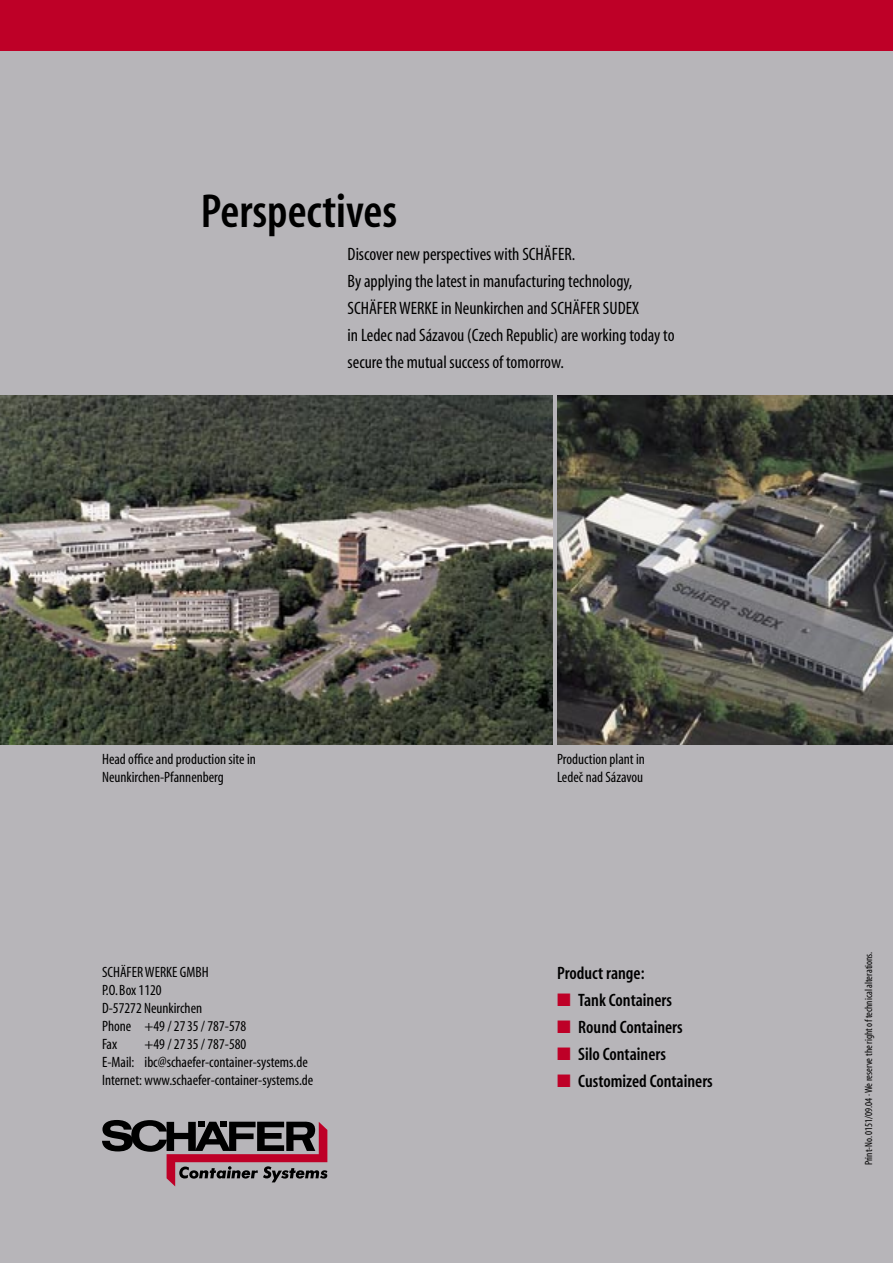
<style>
.page{position:relative;width:893px;height:1263px;background:#fff}
.page>*{position:absolute;margin:0;border:0;box-sizing:border-box;transform-origin:0 0}
.t1{font:48px "Myriad MM 565 300";color:#000}
.t2{font:18px/27px "Myriad MM 400 300";color:#000}
.t3{font:18px/27px "Myriad MM 565 300";color:#000}
.t4{font:15px/18px "Myriad MM 400 300";color:#000}
.t5{font:10.5px "Myriad MM 400 300";color:#000}
.s1{font-family:"Zapf Dingbits";color:#be0027}
</style>
<div class="page">
<div style="left:0;top:0;width:893px;height:51px;background:#be0027"></div>
<div style="left:0;top:51px;width:893px;height:1212px;background:#b7b5b9"></div>
<img style="left:0;top:395px;width:553px;height:349px">
<img style="left:557px;top:395px;width:336px;height:349px">
<svg style="left:102px;top:1120px;width:225px;height:66px"></svg>
<h1 class="t1" style="left:201px;top:188px;width:198px">Perspectives</h1>
<p class="t2" style="left:348px;top:242px;width:328px">Discover new perspectives with SCHÄFER.<br>By applying the latest in manufacturing technology, SCHÄFER WERKE in Neunkirchen and SCHÄFER SUDEX<br>in Ledec nad Sázavou (Czech Republic) are working today to secure the mutual success of tomorrow.</p>
<p class="t2" style="left:636px;top:310px;width:7px;rotate:-180deg">ˆ</p>
<p class="t4" style="left:102px;top:751px;width:155px">Head office and production site in<br>Neunkirchen-Pfannenberg</p>
<p class="t4" style="left:557px;top:751px;width:89px">Production plant in<br>Ledec nad Sázavou</p>
<p class="t4" style="left:579px;top:769px;width:6px">ˇ</p>
<p class="t4" style="left:102px;top:963px;width:146px">SCHÄFER WERKE GMBH<br>P.O. Box 1120<br>D-57272 Neunkirchen<br>Phone +49 / 2735 / 787-578<br>Fax</p>
<p class="t4" style="left:102px;top:1035px;width:213px;text-indent:43px">+49 / 2735 / 787-580<br>E-Mail: ibc@schaefer-container-systems.de<br>Internet: www.schaefer-container-systems.de</p>
<p class="t3" style="left:557px;top:960px;width:157px">Product range:<br><span class="s1">N</span> Tank Containers<br><span class="s1">N</span> Round Containers<br><span class="s1">N</span> Silo Containers<br><span class="s1">N</span> Customized Containers</p>
<p class="t5" style="left:863px;top:1165px;width:215px;rotate:-90deg">Print-No. 0151/09.04 · We reserve the right of technical alterations.</p>
</div>
